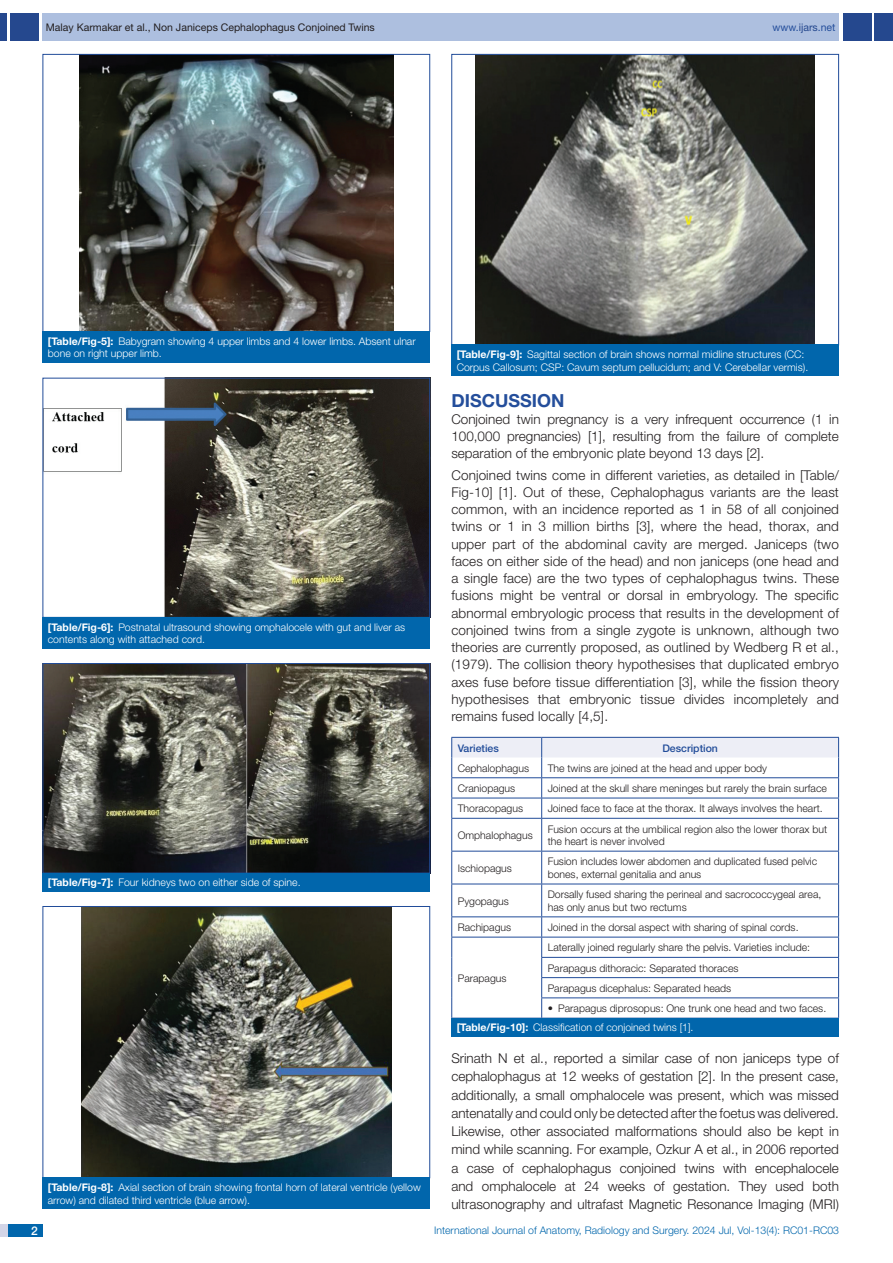
<style>
.page{position:relative;width:893px;height:1263px;background:#fff}
.page>*{position:absolute;margin:0;border:0;box-sizing:border-box;transform-origin:0 0}
.Heading{font:700 18px "Helvetica Neue";color:#244e9b}
.Body_text{font:300 13.5px/17.2px "Helvetica Neue";color:#231f20;text-align:justify}
.t1{font:500 12px "Helvetica Neue";color:#fff}
.tb_txt{font:300 10.5px/12.6px "Helvetica Neue";color:#231f20}
.TABLE_FIG{font:300 10.5px/12.6px "Helvetica Neue";color:#fff}
.t2{font:300 10.5px "Helvetica Neue";color:#0166ac}
.t3{font:10.5px "Helvetica Neue";color:#231f20}
.tb_head{font:500 10.5px "Helvetica Neue";color:#214c99}
.t4{font:10.5px "Helvetica Neue";color:#244e9b}
.s1{color:#25488e}
.s2{font-weight:700}
</style>
<div class="page">
<div style="left:0;top:13px;width:7px;height:28px;background:#25488e"></div>
<div style="left:10px;top:13px;width:29px;height:28px;background:#25488e"></div>
<div style="left:43px;top:13px;width:796px;height:28px;background:#adbfdf"></div>
<div style="left:875px;top:13px;width:18px;height:28px;background:#25488e"></div>
<div style="left:843px;top:13px;width:29px;height:28px;background:#25488e"></div>
<div style="left:0;top:1224px;width:43px;height:13px;background:#d3d5e7"></div>
<div style="left:8px;top:1224px;width:35px;height:13px;background:#0166ac"></div>
<hr style="left:451px;top:818px;width:91px;height:1px;background:#214c99">
<hr style="left:451px;top:819px;width:1px;height:32px;background:#214c99">
<hr style="left:542px;top:818px;width:297px;height:1px;background:#214c99">
<hr style="left:541px;top:819px;width:1px;height:32px;background:#214c99">
<hr style="left:838px;top:819px;width:1px;height:32px;background:#214c99">
<hr style="left:451px;top:851px;width:91px;height:1px;background:#214c99">
<hr style="left:451px;top:851px;width:1px;height:33px;background:#214c99">
<hr style="left:542px;top:851px;width:297px;height:1px;background:#214c99">
<hr style="left:541px;top:851px;width:1px;height:33px;background:#214c99">
<hr style="left:838px;top:851px;width:1px;height:33px;background:#214c99">
<hr style="left:451px;top:884px;width:91px;height:1px;background:#214c99">
<hr style="left:451px;top:884px;width:1px;height:32px;background:#214c99">
<hr style="left:542px;top:884px;width:297px;height:1px;background:#214c99">
<hr style="left:541px;top:884px;width:1px;height:32px;background:#214c99">
<hr style="left:838px;top:884px;width:1px;height:32px;background:#214c99">
<hr style="left:451px;top:916px;width:91px;height:1px;background:#214c99">
<hr style="left:542px;top:916px;width:297px;height:1px;background:#214c99">
<hr style="left:451px;top:937px;width:91px;height:1px;background:#214c99">
<hr style="left:542px;top:937px;width:297px;height:1px;background:#214c99">
<hr style="left:541px;top:957px;width:298px;height:1px;background:#214c99">
<hr style="left:541px;top:977px;width:298px;height:1px;background:#214c99">
<svg style="left:451px;top:917px;width:1px;height:101px"></svg>
<hr style="left:541px;top:997px;width:298px;height:1px;background:#214c99">
<svg style="left:541px;top:917px;width:1px;height:101px"></svg>
<svg style="left:838px;top:917px;width:1px;height:101px"></svg>
<svg style="left:451px;top:737px;width:388px;height:81px"></svg>
<hr style="left:451px;top:777px;width:91px;height:1px;background:#214c99">
<hr style="left:542px;top:777px;width:297px;height:1px;background:#214c99">
<div style="left:451px;top:1018px;width:388px;height:19px;background:#0166ac"></div>
<img style="left:79px;top:56px;width:314px;height:274px">
<div style="left:43px;top:54px;width:387px;height:278px;border:1px solid #214c99"></div>
<div style="left:43px;top:331px;width:387px;height:32px;background:#0166ac"></div>
<img style="left:45px;top:380px;width:383px;height:236px">
<div style="left:43px;top:378px;width:387px;height:240px;border:1px solid #214c99"></div>
<div style="left:43px;top:617px;width:387px;height:31px;background:#0166ac"></div>
<img style="left:45px;top:665px;width:383px;height:206px">
<div style="left:43px;top:663px;width:387px;height:210px;border:1px solid #214c99"></div>
<div style="left:43px;top:873px;width:387px;height:19px;background:#0166ac"></div>
<img style="left:81px;top:908px;width:310px;height:268px">
<div style="left:43px;top:906px;width:387px;height:272px;border:1px solid #214c99"></div>
<div style="left:43px;top:1177px;width:387px;height:32px;background:#0166ac"></div>
<img style="left:475px;top:56px;width:340px;height:287px">
<div style="left:451px;top:54px;width:388px;height:291px;border:1px solid #214c99"></div>
<div style="left:451px;top:345px;width:388px;height:31px;background:#0166ac"></div>
<p class="t3" style="left:46px;top:21px;width:331px">Malay Karmakar et al., Non Janiceps Cephalophagus Conjoined Twins</p>
<p class="t4" style="left:773px;top:21px;width:64px">www.<span class="s1">ijars</span>.net</p>
<p class="TABLE_FIG" style="left:48px;top:334px;width:369px"><span class="s2">[Table/Fig-5]:</span> Babygram showing 4 upper limbs and 4 lower limbs. Absent ulnar bone on right upper limb.</p>
<p class="TABLE_FIG" style="left:48px;top:620px;width:359px"><span class="s2">[Table/Fig-6]:</span> Postnatal ultrasound showing omphalocele with gut and liver as contents along with attached cord.</p>
<p class="TABLE_FIG" style="left:48px;top:876px;width:254px"><span class="s2">[Table/Fig-7]:</span> Four kidneys two on either side of spine.</p>
<p class="TABLE_FIG" style="left:48px;top:1181px;width:374px"><span class="s2">[Table/Fig-8]:</span> Axial section of brain showing frontal horn of lateral ventricle (yellow arrow) and dilated third ventricle (blue arrow).</p>
<p class="TABLE_FIG" style="left:457px;top:348px;width:353px"><span class="s2">[Table/Fig-9]:</span> Sagittal section of brain shows normal midline structures (CC:<br>Corpus Callosum; CSP: Cavum septum pellucidum; and V: Cerebellar vermis).</p>
<p class="Heading" style="left:451px;top:389px;width:115px">DISCUSSION</p>
<p class="Body_text" style="left:451px;top:410px;width:389px">Conjoined twin pregnancy is a very infrequent occurrence (1 in 100,000 pregnancies) [1], resulting from the failure of complete separation of the embryonic plate beyond 13 days [2].</p>
<p class="Body_text" style="left:451px;top:466px;width:389px">Conjoined twins come in different varieties, as detailed in [Table/ Fig-10] [1]. Out of these, Cephalophagus variants are the least common, with an incidence reported as 1 in 58 of all conjoined twins or 1 in 3 million births [3], where the head, thorax, and upper part of the abdominal cavity are merged. Janiceps (two faces on either side of the head) and non janiceps (one head and a single face) are the two types of cephalophagus twins. These fusions might be ventral or dorsal in embryology. The specific abnormal embryologic process that results in the development of conjoined twins from a single zygote is unknown, although two theories are currently proposed, as outlined by Wedberg R et al., (1979). The collision theory hypothesises that duplicated embryo axes fuse before tissue differentiation [3], while the fission theory hypothesises that embryonic tissue divides incompletely and remains fused locally [4,5].</p>
<p class="tb_head" style="left:458px;top:741px;width:43px">Varieties</p>
<p class="tb_head" style="left:662px;top:741px;width:57px">Description</p>
<p class="tb_txt" style="left:458px;top:761px;width:73px">Cephalophagus</p>
<p class="tb_txt" style="left:548px;top:761px;width:221px">The twins are joined at the head and upper body</p>
<p class="tb_txt" style="left:458px;top:782px;width:59px">Craniopagus</p>
<p class="tb_txt" style="left:548px;top:782px;width:281px">Joined at the skull share meninges but rarely the brain surface</p>
<p class="tb_txt" style="left:458px;top:802px;width:67px">Thoracopagus</p>
<p class="tb_txt" style="left:548px;top:802px;width:277px">Joined face to face at the thorax. It always involves the heart.</p>
<p class="tb_txt" style="left:458px;top:828px;width:77px">Omphalophagus</p>
<p class="tb_txt" style="left:548px;top:822px;width:281px">Fusion occurs at the umbilical region also the lower thorax but the heart is never involved</p>
<p class="tb_txt" style="left:458px;top:861px;width:56px">Ischiopagus</p>
<p class="tb_txt" style="left:548px;top:855px;width:271px">Fusion includes lower abdomen and duplicated fused pelvic bones, external genitalia and anus</p>
<p class="tb_txt" style="left:458px;top:894px;width:53px">Pygopagus</p>
<p class="tb_txt" style="left:548px;top:888px;width:275px">Dorsally fused sharing the perineal and sacrococcygeal area, has only anus but two rectums</p>
<p class="tb_txt" style="left:458px;top:921px;width:55px">Rachipagus</p>
<p class="tb_txt" style="left:548px;top:921px;width:252px">Joined in the dorsal aspect with sharing of spinal cords.</p>
<p class="tb_txt" style="left:548px;top:941px;width:264px">Laterally joined regularly share the pelvis. Varieties include:</p>
<p class="tb_txt" style="left:548px;top:961px;width:192px">Parapagus dithoracic: Separated thoraces</p>
<p class="tb_txt" style="left:548px;top:982px;width:185px">Parapagus dicephalus: Separated heads</p>
<p class="tb_txt" style="left:548px;top:1002px;width:280px">• Parapagus diprosopus: One trunk one head and two faces.</p>
<p class="TABLE_FIG" style="left:457px;top:1021px;width:238px"><span class="s2">[Table/Fig-10]:</span> Classification of conjoined twins [1].</p>
<p class="tb_txt" style="left:458px;top:971px;width:50px">Parapagus</p>
<p class="Body_text" style="left:451px;top:1049px;width:389px;line-height:18.1px">Srinath N et al., reported a similar case of non janiceps type of cephalophagus at 12 weeks of gestation [2]. In the present case, additionally, a small omphalocele was present, which was missed antenatally and could only be detected after the foetus was delivered.<br>Likewise, other associated malformations should also be kept in mind while scanning. For example, Ozkur A et al., in 2006 reported a case of cephalophagus conjoined twins with encephalocele and omphalocele at 24 weeks of gestation. They used both ultrasonography and ultrafast Magnetic Resonance Imaging (MRI)</p>
<p class="t1" style="left:31px;top:1223px;width:8px">2</p>
<p class="t2" style="left:434px;top:1224px;width:407px">International Journal of Anatomy, Radiology and Surgery. 2024 Jul, Vol-13(4): RC01-RC03</p>
</div>
